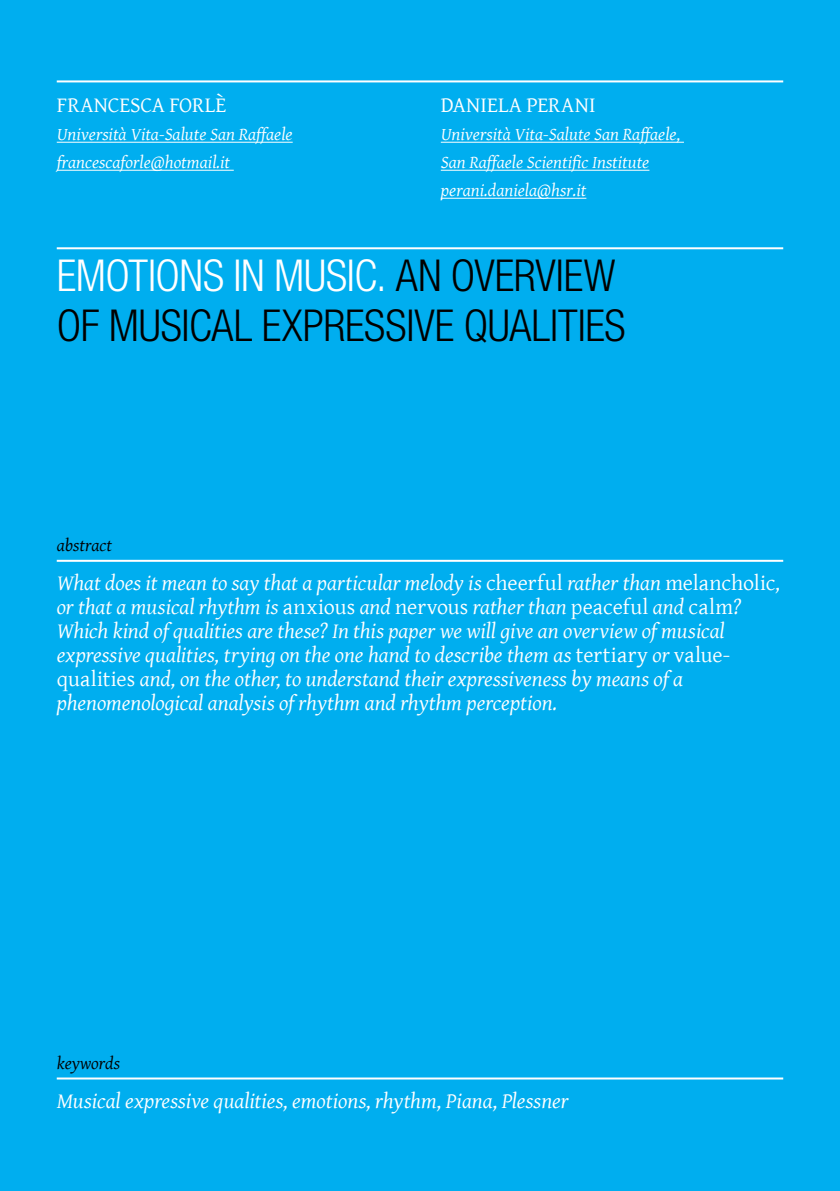
<style>
.page{position:relative;width:840px;height:1191px;background:#fff}
.page>*{position:absolute;margin:0;border:0;box-sizing:border-box;transform-origin:0 0}
.t1{font:300 condensed 44px/50px "Helvetica Neue LT Std";letter-spacing:-.005em;color:#000}
.t2{font:italic 22px/24px "Gentium Basic";letter-spacing:-.005em;color:#fff}
.t3{font:22px "Gentium Basic";letter-spacing:-.01em;color:#fff}
.t4{font:italic 18px/28px "Gentium Basic";color:#fff}
.t5{font:italic 18px "Gentium Basic";color:#000}
.s1{color:#fff}
.s2{font-style:normal}
</style>
<div class="page">
<div style="left:0;top:0;width:839px;height:1191px;background:#00aeef"></div>
<hr style="left:57px;top:80px;width:725px;height:2px;background:#fff">
<hr style="left:57px;top:247px;width:725px;height:2px;background:#fff">
<hr style="left:57px;top:560px;width:725px;height:2px;background:#fff">
<hr style="left:57px;top:1077px;width:725px;height:2px;background:#fff">
<hr style="left:57px;top:142px;width:235px;height:1px;background:#fff">
<hr style="left:57px;top:170px;width:177px;height:1px;background:#fff">
<hr style="left:440px;top:142px;width:243px;height:1px;background:#fff">
<hr style="left:440px;top:170px;width:209px;height:1px;background:#fff">
<hr style="left:440px;top:198px;width:146px;height:1px;background:#fff">
<p class="t3" style="left:57px;top:89px;width:125px">Francesca FORLÈ</p>
<p class="t4" style="left:57px;top:120px;width:237px">Università Vita-Salute San Raffaele francescaforle@hotmail.it</p>
<p class="t3" style="left:440px;top:89px;width:13px">DANIELA</p>
<p class="t3" style="left:526px;top:89px;width:24px">PERANI</p>
<p class="t4" style="left:440px;top:120px;width:241px">Università Vita-Salute San Raffaele,<br>San Raffaele Scientific Institute perani.daniela@hsr.it</p>
<h1 class="t1" style="left:57px;top:250px;width:554px"><span class="s1">EMOTIONS IN MUSIC.</span> AN OVERVIEW<br>OF MUSICAL</h1>
<h1 class="t1" style="left:262px;top:300px;width:365px">EXPRESSIVE QUALITIES</h1>
<p class="t5" style="left:57px;top:532px;width:57px">abstract</p>
<p class="t2" style="left:57px;top:570px;width:724px">What does it mean to say that a particular melody is <span class="s2">cheerful</span> rather than <span class="s2">melancholic</span>, or that a musical rhythm is <span class="s2">anxious</span> and <span class="s2">nervous</span> rather than <span class="s2">peaceful</span> and <span class="s2">calm</span>?<br>Which kind ofqualities are these? In this paper we will give an overview ofmusical expressive qualities, trying on the one hand to describe them as <span class="s2">tertiary</span> or <span class="s2">value&shy;qualities</span> and, on the other, to understand their expressiveness by means ofa phenomenological analysis ofrhythm and rhythm perception.</p>
<p class="t5" style="left:57px;top:1050px;width:65px">keywords</p>
<p class="t2" style="left:57px;top:1088px;width:513px">Musical expressive qualities, emotions, rhythm, Piana, Plessner</p>
</div>
